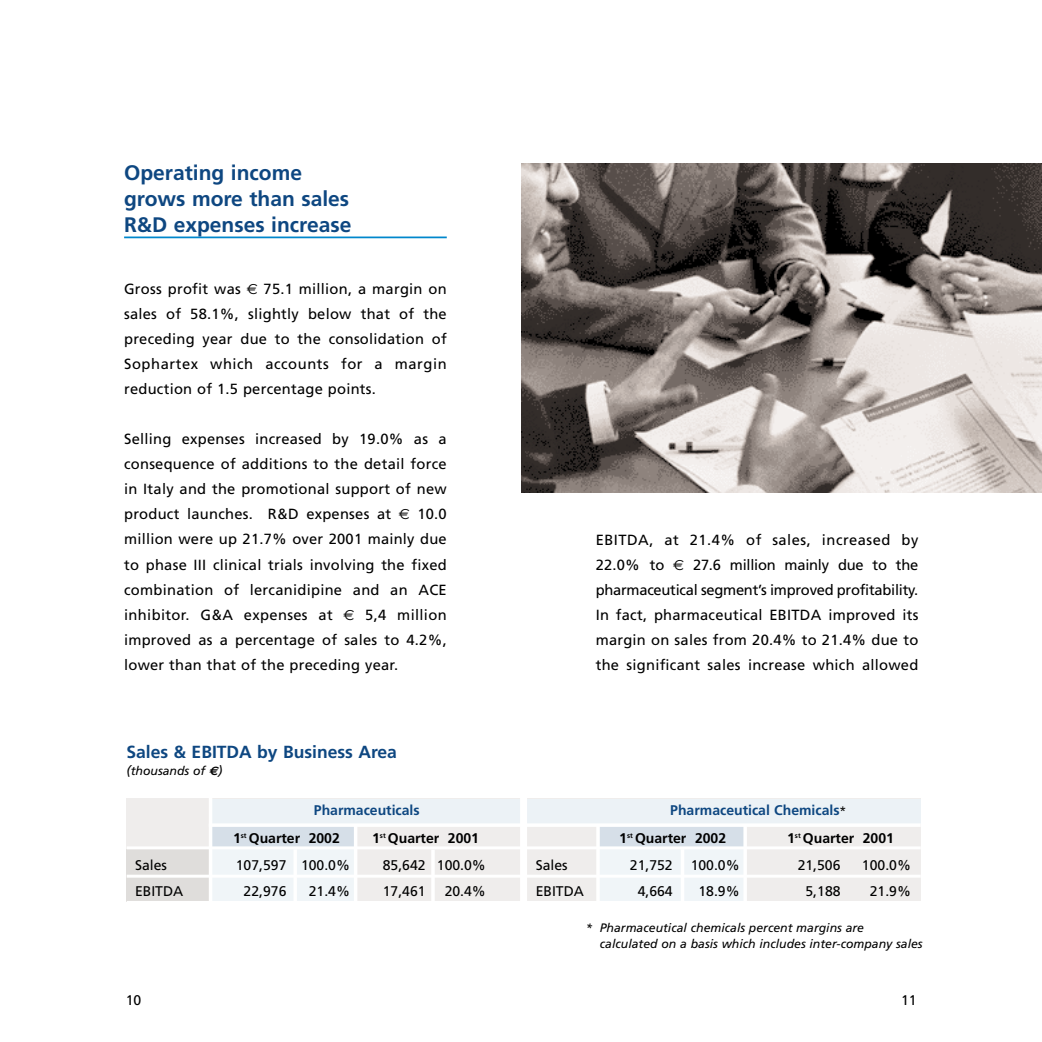
<style>
.page{position:relative;width:1042px;height:1042px;background:#fff}
.page>*{position:absolute;margin:0;border:0;box-sizing:border-box;transform-origin:0 0}
.t1{font:700 21px/26.2px "Frutiger";color:#0e4781}
.t2{font:700 17.5px "Frutiger";color:#0e4781}
.t3{font:14.7px/25px "Frutiger";letter-spacing:.015em;color:#000;text-align:justify}
.t4{font:14px "Frutiger";color:#000}
.t5{font:700 14px "Frutiger";color:#000}
.t6{font:700 14px "Frutiger";color:#0e4781}
.t7{font:italic 12.25px/15.8px "Frutiger";color:#000}
.s1{font-family:"Euro Sans"}
.s2{font-size:13.12px}
.s3{font-family:"Euro Sans";font-weight:700}
.s4{font-weight:400;font-size:12.25px;color:#000}
</style>
<div class="page">
<hr style="left:124px;top:236px;width:322px;height:2px;background:#0087cc">
<div style="left:126px;top:798px;width:794px;height:102px;background:#efedec"></div>
<div style="left:598px;top:826px;width:147px;height:75px;background:#f0f5f8"></div>
<div style="left:212px;top:826px;width:144px;height:75px;background:#f0f5f8"></div>
<hr style="left:431px;top:849px;width:3px;height:102px;background:#fff">
<div style="left:212px;top:825px;width:144px;height:23px;background:#d6dfe8"></div>
<hr style="left:354px;top:824px;width:3px;height:95px;background:#fff">
<hr style="left:293px;top:849px;width:4px;height:66px;background:#fff">
<div style="left:598px;top:826px;width:146px;height:23px;background:#d6dfe8"></div>
<hr style="left:596px;top:799px;width:3px;height:117px;background:#fff">
<hr style="left:743px;top:825px;width:3px;height:93px;background:#fff">
<hr style="left:680px;top:849px;width:4px;height:60px;background:#fff">
<div style="left:126px;top:848px;width:85px;height:53px;background:#dfdddb"></div>
<div style="left:209px;top:798px;width:711px;height:25px;background:#ecf2f6"></div>
<hr style="left:209px;top:770px;width:3px;height:146px;background:#fff">
<div style="left:520px;top:754px;width:7px;height:165px;background:#fff"></div>
<hr style="left:127px;top:846px;width:793px;height:3px;background:#fff">
<hr style="left:127px;top:874px;width:793px;height:3px;background:#fff">
<hr style="left:127px;top:900px;width:793px;height:3px;background:#fff">
<hr style="left:209px;top:823px;width:711px;height:3px;background:#fff">
<img style="left:521px;top:164px;width:520px;height:328px">
<h1 class="t1" style="left:124px;top:161px;width:229px">Operating income grows more than sales<br>R&amp;D expenses increase</h1>
<p class="t3" style="left:124px;top:277px;width:324px">Gross profit was <span class="s1">€</span> 75.1 million, a margin on sales of 58.1%, slightly below that of the preceding year due to the consolidation of Sophartex which accounts for a margin reduction of 1.5 percentage points.</p>
<p class="t3" style="left:124px;top:428px;width:324px">Selling expenses increased by 19.0% as a consequence of additions to the detail force in Italy and the promotional support of new product launches. R&amp;D expenses at <span class="s1">€</span> 10.0 million were up 21.7% over 2001 mainly due to phase III clinical trials involving the fixed combination of lercanidipine and an ACE inhibitor. G&amp;A expenses at <span class="s1">€</span> 5,4 million improved as a percentage of sales to 4.2%, lower than that of the preceding year.</p>
<p class="t2" style="left:126px;top:744px;width:272px">Sales &amp; EBITDA by Business Area</p>
<p class="t7" style="left:126px;top:763px;width:98px"><span class="s2">(</span>thousands of <span class="s3">€</span><span class="s2">)</span></p>
<p class="t3" style="left:595px;top:528px;width:324px">EBITDA, at 21.4% of sales, increased by 22.0% to <span class="s1">€</span> 27.6 million mainly due to the pharmaceutical segment’s improved profitability.<br>In fact, pharmaceutical EBITDA improved its margin on sales from 20.4% to 21.4% due to the significant sales increase which allowed</p>
<p class="t6" style="left:314px;top:804px;width:107px">Pharmaceuticals</p>
<p class="t6" style="left:670px;top:804px;width:177px">Pharmaceutical Chemicals<span class="s4">*</span></p>
<p class="t5" style="left:233px;top:832px;width:108px">1<sup>st</sup> Quarter 2002</p>
<p class="t5" style="left:372px;top:832px;width:108px">1<sup>st</sup> Quarter 2001</p>
<p class="t5" style="left:619px;top:832px;width:108px">1<sup>st</sup> Quarter 2002</p>
<p class="t5" style="left:787px;top:832px;width:108px">1<sup>st</sup> Quarter 2001</p>
<p class="t4" style="left:135px;top:859px;width:33px">Sales</p>
<p class="t4" style="left:236px;top:859px;width:116px">107,597 100.0%</p>
<p class="t4" style="left:383px;top:859px;width:105px">85,642 100.0%</p>
<p class="t4" style="left:535px;top:859px;width:33px">Sales</p>
<p class="t4" style="left:629px;top:859px;width:44px">21,752</p>
<p class="t4" style="left:690px;top:859px;width:51px">100.0%</p>
<p class="t4" style="left:797px;top:859px;width:44px">21,506</p>
<p class="t4" style="left:861px;top:859px;width:51px">100.0%</p>
<p class="t4" style="left:135px;top:885px;width:50px">EBITDA</p>
<p class="t4" style="left:243px;top:885px;width:44px">22,976</p>
<p class="t4" style="left:309px;top:885px;width:43px">21.4%</p>
<p class="t4" style="left:383px;top:885px;width:44px">17,461</p>
<p class="t4" style="left:444px;top:885px;width:43px">20.4%</p>
<p class="t4" style="left:535px;top:885px;width:50px">EBITDA</p>
<p class="t4" style="left:637px;top:885px;width:37px">4,664</p>
<p class="t4" style="left:698px;top:885px;width:43px">18.9%</p>
<p class="t4" style="left:805px;top:885px;width:37px">5,188</p>
<p class="t4" style="left:869px;top:885px;width:43px">21.9%</p>
<p class="t7" style="left:599px;top:920px;width:324px;text-indent:-14px">* Pharmaceutical chemicals percent margins are calculated on a basis which includes inter-company sales</p>
<p class="t4" style="left:126px;top:994px;width:17px">10</p>
<p class="t4" style="left:900px;top:994px;width:17px">11</p>
</div>
